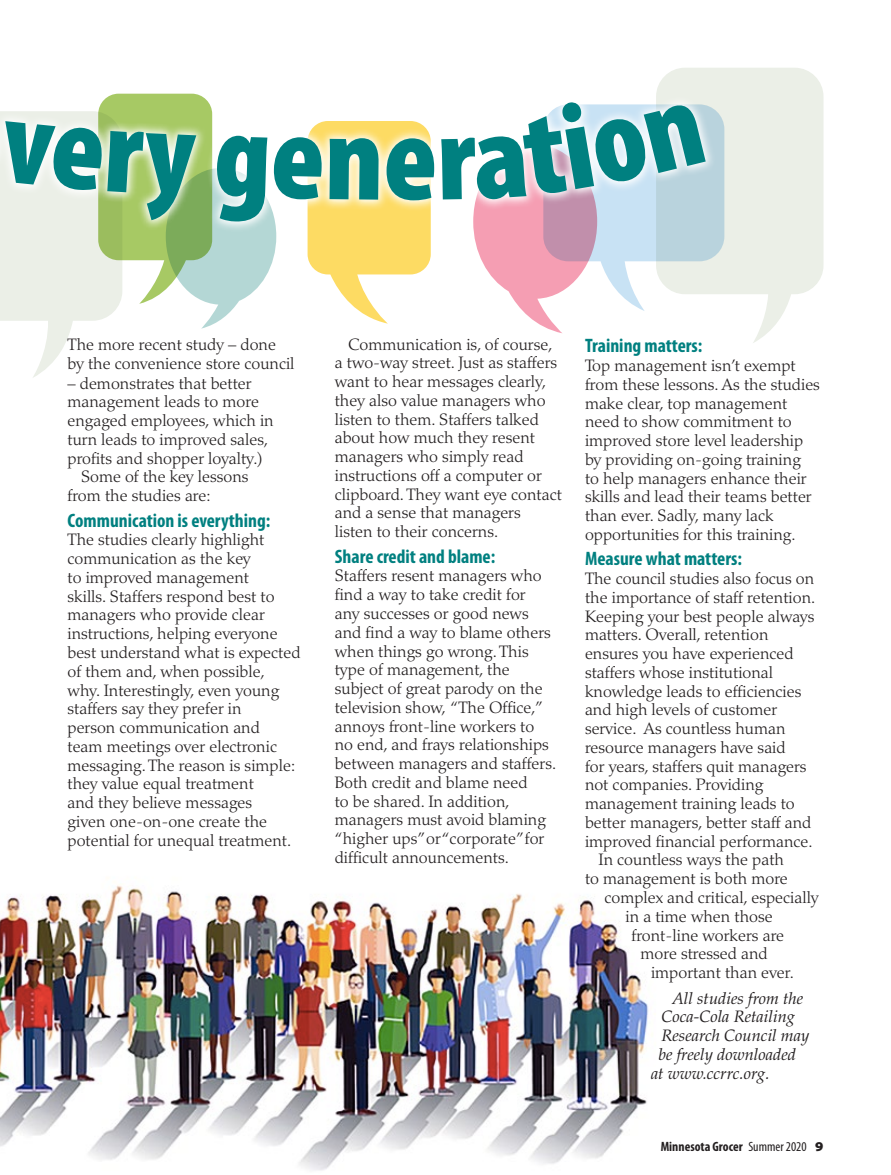
<style>
.page{position:relative;width:891px;height:1175px;background:#fff}
.page>*{position:absolute;margin:0;border:0;box-sizing:border-box;transform-origin:0 0}
.t1{font:900 condensed 122.55px "Myriad Pro";color:#008080}
.Body_Text{font:700 condensed 19.5px "Myriad Pro";color:#008080}
.Body_Text-2{font:300 16.5px/18.8px "Palatino LT Std";color:#231f20}
.Body_Text-3{font:italic 16.5px "Palatino LT Std";color:#231f20}
.t2{font:700 condensed 13.5px "Myriad Pro";color:#231f20}
.s1{font-weight:400}
.s2{font-weight:900;font-stretch:semi-expanded}
</style>
<div class="page">
<svg style="left:717px;top:68px;width:107px;height:275px;fill:#ebefe7"></svg>
<img style="left:0;top:885px;width:649px;height:286px">
<svg style="left:0;top:94px;width:431px;height:284px"></svg>
<svg style="left:473px;top:101px;width:251px;height:232px"></svg>
<h1 class="t1" style="left:383px;top:91px;width:56px">e</h1>
<p class="Body_Text-2" style="left:68px;top:334px;width:229px;line-height:19.5px">The more recent study – done by the convenience store council</p>
<p class="Body_Text-2" style="left:68px;top:374px;width:208px">– demonstrates that better management leads to more engaged employees, which in turn leads to improved sales, profits and shopper loyalty.)</p>
<p class="Body_Text-2" style="left:68px;top:468px;width:183px;text-indent:14px">Some of the key lessons from the studies are:</p>
<p class="Body_Text" style="left:68px;top:509px;width:204px">Communication is everything:</p>
<p class="Body_Text-2" style="left:68px;top:531px;width:235px">The studies clearly highlight communication as the key<br>to improved management<br>skills. Staffers respond best to managers who provide clear instructions, helping everyone best understand what is expected of them and, when possible, why. Interestingly, even young staffers say they prefer in<br>person communication and<br>team meetings over electronic messaging. The reason is simple: they value equal treatment<br>and they believe messages<br>given one-on-one create the potential for unequal treatment.</p>
<p class="Body_Text-2" style="left:335px;top:335px;width:229px;text-indent:14px">Communication is, of course, a two-way street. Just as staffers want to hear messages clearly, they also value managers who listen to them. Staffers talked about how much they resent managers who simply read instructions off a computer or clipboard. They want eye contact and a sense that managers listen to their concerns.</p>
<p class="Body_Text" style="left:335px;top:545px;width:162px">Share credit and blame:</p>
<p class="Body_Text-2" style="left:335px;top:567px;width:223px">Staffers resent managers who find a way to take credit for<br>any successes or good news and find a way to blame others when things go wrong. This type of management, the subject of great parody on the television show, “The Office,” annoys front-line workers to no end, and frays relationships between managers and staffers.<br>Both credit and blame need<br>to be shared. In addition, managers must avoid blaming “higher ups”or “corporate”for difficult announcements.</p>
<p class="Body_Text" style="left:585px;top:335px;width:119px">Training matters:</p>
<p class="Body_Text-2" style="left:585px;top:356px;width:236px">Top management isn’t exempt from these lessons. As the studies make clear, top management need to show commitment to improved store level leadership by providing on-going training<br>to help managers enhance their skills and lead their teams better than ever. Sadly, many lack opportunities for this training.</p>
<p class="Body_Text" style="left:585px;top:548px;width:159px">Measure what matters:</p>
<p class="Body_Text-2" style="left:585px;top:569px;width:232px">The council studies also focus on the importance of staff retention.<br>Keeping your best people always matters. Overall, retention ensures you have experienced staffers whose institutional knowledge leads to efficiencies and high levels of customer service. As countless human resource managers have said<br>for years, staffers quit managers not companies. Providing management training leads to better managers, better staff and improved financial performance.</p>
<p class="Body_Text-2" style="left:598px;top:850px;width:187px">In countless ways the path</p>
<p class="Body_Text-2" style="left:585px;top:869px;width:204px">to management is both more</p>
<p class="Body_Text-2" style="left:604px;top:888px;width:216px">complex and critical, especially</p>
<p class="Body_Text-2" style="left:626px;top:907px;width:149px">in a time when those</p>
<p class="Body_Text-2" style="left:632px;top:925px;width:154px">front-line workers are</p>
<p class="Body_Text-2" style="left:640px;top:944px;width:129px">more stressed and</p>
<p class="Body_Text-2" style="left:651px;top:963px;width:145px">important than ever.</p>
<p class="Body_Text-3" style="left:672px;top:988px;width:133px">All studies from the</p>
<p class="Body_Text-3" style="left:662px;top:1007px;width:135px">Coca-Cola Retailing</p>
<p class="Body_Text-3" style="left:662px;top:1025px;width:149px">Research Council may</p>
<p class="Body_Text-3" style="left:658px;top:1044px;width:139px">be freely downloaded</p>
<p class="Body_Text-3" style="left:651px;top:1063px;width:120px">at www.ccrrc.org.</p>
<p class="t2" style="left:661px;top:1139px;width:164px">Minnesota Grocer <span class="s1">Summer 2020</span> <span class="s2">9</span></p>
</div>
